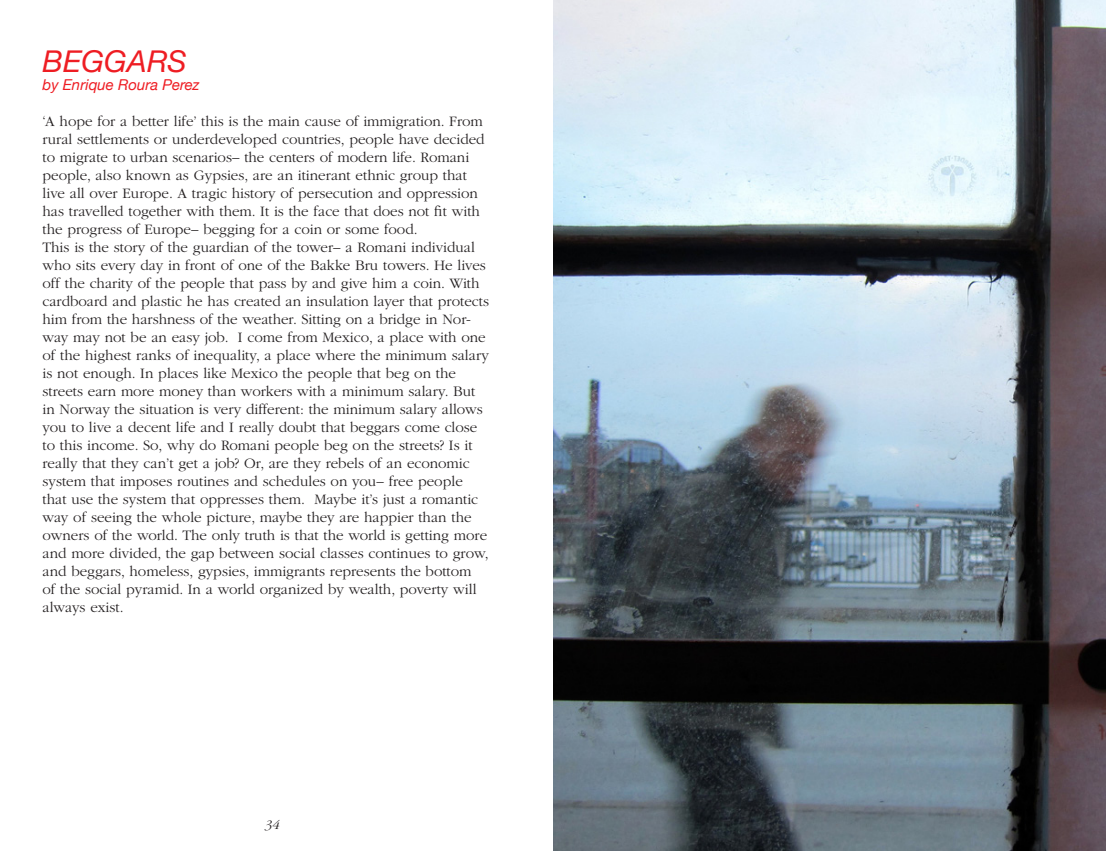
<style>
.page{position:relative;width:1106px;height:851px;background:#fff}
.page>*{position:absolute;margin:0;border:0;box-sizing:border-box;transform-origin:0 0}
.Helvetica_Head{font:italic 30px "Helvetica Neue";color:#ee1d23}
.Garamond{font:300 15px/18px "ITC Garamond Std";color:#231f20}
.Helvetica{font:italic 15px "Helvetica Neue";color:#ee1d23}
.t1{font:italic 300 13.5px "ITC Garamond Std";color:#231f20}
</style>
<div class="page">
<img style="left:553px;top:0;width:553px;height:850px">
<p class="Helvetica_Head" style="left:43px;top:43px;width:146px">BEGGARS</p>
<p class="Helvetica" style="left:43px;top:76px;width:158px">by Enrique Roura Perez</p>
<p class="Garamond" style="left:43px;top:112px;width:444px">‘A hope for a better life’ this is the main cause of immigration. From rural settlements or underdeveloped countries, people have decided to migrate to urban scenarios– the centers of modern life. Romani people, also known as Gypsies, are an itinerant ethnic group that live all over Europe. A tragic history of persecution and oppression has travelled together with them. It is the face that does not fit with the progress of Europe– begging for a coin or some food.</p>
<p class="Garamond" style="left:43px;top:238px;width:448px">This is the story of the guardian of the tower– a Romani individual who sits every day in front of one of the Bakke Bru towers. He lives off the charity of the people that pass by and give him a coin. With cardboard and plastic he has created an insulation layer that protects him from the harshness of the weather. Sitting on a bridge in Nor&shy;way may not be an easy job. I come from Mexico, a place with one of the highest ranks of inequality, a place where the minimum salary is not enough. In places like Mexico the people that beg on the streets earn more money than workers with a minimum salary. But in Norway the situation is very different: the minimum salary allows you to live a decent life and I really doubt that beggars come close to this income. So, why do Romani people beg on the streets? Is it really that they can’t get a job? Or, are they rebels of an economic system that imposes routines and schedules on you– free people that use the system that oppresses them. Maybe it’s just a romantic way of seeing the whole picture, maybe they are happier than the owners of the world. The only truth is that the world is getting more and more divided, the gap between social classes continues to grow, and beggars, homeless, gypsies, immigrants represents the bottom<br>of the social pyramid. In a world organized by wealth, poverty will always exist.</p>
<p class="t1" style="left:265px;top:816px;width:16px">34</p>
</div>
